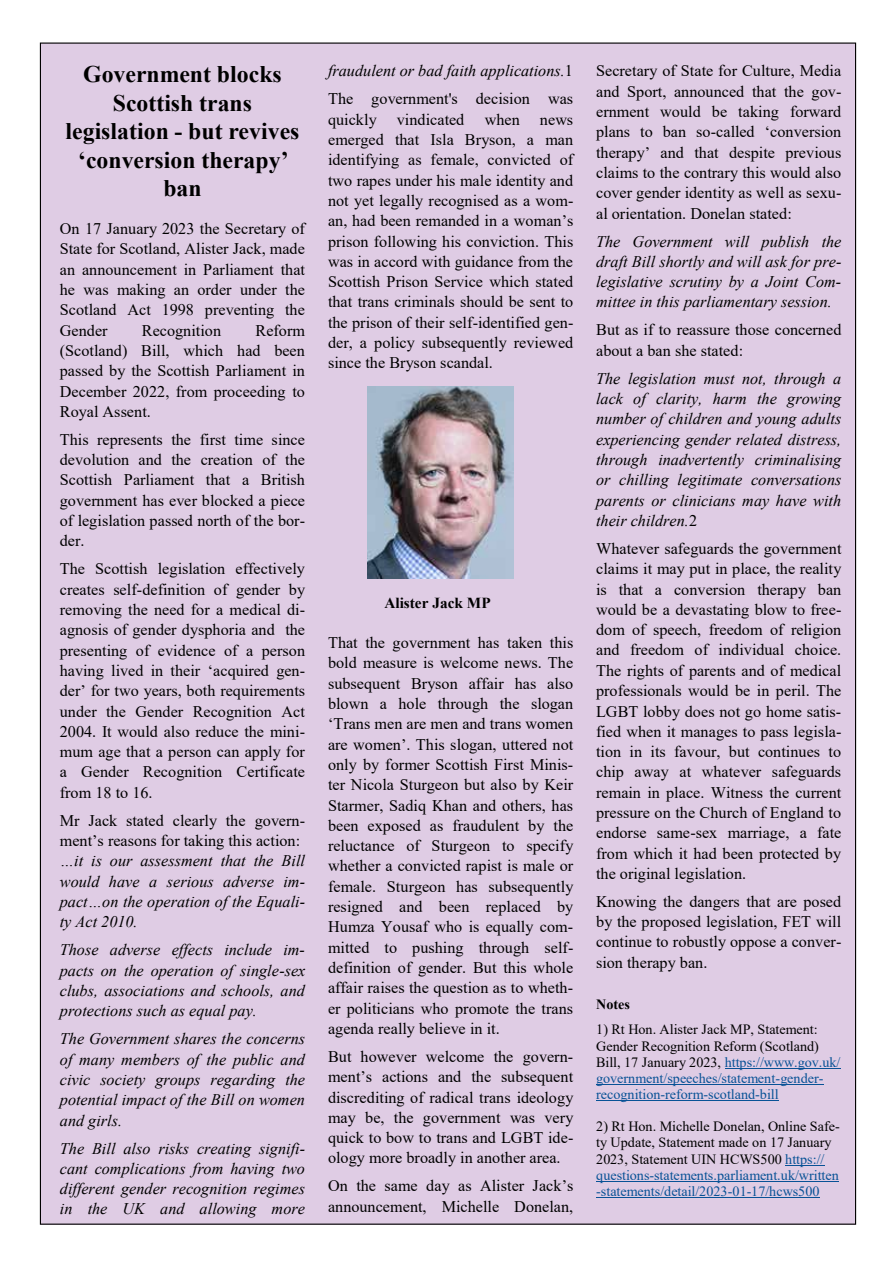
<style>
.page{position:relative;width:893px;height:1263px;background:#fff}
.page>*{position:absolute;margin:0;border:0;box-sizing:border-box;transform-origin:0 0}
.t1{font:700 23.7px/28.5px "Times New Roman";color:#000;text-align:center}
.t2{font:16.2px/20.2px "Times New Roman";color:#000;text-align:justify}
.t3{font:italic 16.2px/20.2px "Times New Roman";color:#000;text-align:justify}
.t4{font:700 15.3px "Times New Roman";color:#000}
.t5{font:14.1px/16.2px "Times New Roman";color:#000}
.t6{font:14.1px/16.2px "Times New Roman";color:#085296}
.t7{font:700 14.1px "Times New Roman";color:#000}
.s1{font-style:normal}
.s2{color:#000}
.s3{color:#085296}
</style>
<div class="page">
<div style="left:40px;top:43px;width:816px;height:1181px;background:#dfcce4"></div>
<hr style="left:725px;top:1068px;width:115px;height:1px;background:#085296">
<hr style="left:596px;top:1084px;width:227px;height:1px;background:#085296">
<hr style="left:596px;top:1100px;width:182px;height:1px;background:#085296">
<hr style="left:785px;top:1165px;width:39px;height:1px;background:#085296">
<hr style="left:596px;top:1181px;width:243px;height:1px;background:#085296">
<hr style="left:596px;top:1197px;width:223px;height:1px;background:#085296">
<img style="left:368px;top:387px;width:145px;height:191px">
<h1 class="t1" style="left:66px;top:59px;width:235px">Government blocks<br>Scottish trans legislation - but revives ‘conversion therapy’ ban</h1>
<p class="t2" style="left:60px;top:218px;width:247px">On 17 January 2023 the Secretary of State for Scotland, Alister Jack, made an announcement in Parliament that he was making an order under the Scotland Act 1998 preventing the Gender</p>
<p class="t2" style="left:142px;top:320px;width:81px">Recognition</p>
<p class="t2" style="left:60px;top:320px;width:247px;text-indent:196px">Reform (Scotland) Bill, which had been passed by the Scottish Parliament in December 2022, from proceeding to Royal Assent.</p>
<p class="t2" style="left:60px;top:429px;width:247px">This represents the first time since devolution and the creation of the Scottish Parliament that a British government has ever blocked a piece of legislation passed north of the bor&shy;der.</p>
<p class="t2" style="left:60px;top:558px;width:247px">The Scottish legislation effectively creates self-definition of gender by removing the need for a medical di&shy;agnosis of gender dysphoria and the presenting of evidence of a person having lived in their ‘acquired gen&shy;der’ for two years, both requirements under the Gender Recognition Act 2004. It would also reduce the mini&shy;mum age that a person can apply for a Gender Recognition Certificate from 18 to 16.</p>
<p class="t2" style="left:60px;top:810px;width:247px">Mr Jack stated clearly the govern&shy;ment’s reasons for taking this action:</p>
<p class="t3" style="left:60px;top:850px;width:247px">…it is our assessment that the Bill would have a serious adverse im&shy;pact…on the operation of the Equali&shy;ty Act 2010.</p>
<p class="t3" style="left:60px;top:939px;width:247px">Those adverse effects include im&shy;pacts on the operation of single-sex clubs, associations and schools, and protections such as equal pay.</p>
<p class="t3" style="left:60px;top:1028px;width:247px">The Government shares the concerns of many members of the public and civic society groups regarding the potential impact of the Bill on women and girls.</p>
<p class="t3" style="left:60px;top:1138px;width:247px">The Bill also risks creating signifi&shy;cant complications from having two different gender recognition regimes in the UK and allowing more</p>
<p class="t3" style="left:328px;top:56px;width:247px;line-height:28px">fraudulent or bad faith applications.<span class="s1">1<br>The government's decision was</span></p>
<p class="t2" style="left:328px;top:109px;width:138px">quickly vindicated</p>
<p class="t2" style="left:328px;top:109px;width:247px;text-indent:157px">when news emerged that Isla Bryson, a man identifying as female, convicted of two rapes under his male identity and not yet legally recognised as a wom&shy;an, had been remanded in a woman’s prison following his conviction. This was in accord with guidance from the Scottish Prison Service which stated that trans criminals should be sent to the prison of their self-identified gen&shy;der, a policy subsequently reviewed since the Bryson scandal.</p>
<p class="t4" style="left:384px;top:592px;width:108px">Alister Jack MP</p>
<p class="t2" style="left:328px;top:632px;width:247px">That the government has taken this bold measure is welcome news. The subsequent Bryson affair has also blown a hole through the slogan ‘Trans men are men and trans women are women’. This slogan, uttered not only by former Scottish First Minis&shy;ter Nicola Sturgeon but also by Keir Starmer, Sadiq Khan and others, has been exposed as fraudulent by the reluctance of Sturgeon to specify whether a convicted rapist is male or female. Sturgeon has subsequently resigned and been replaced by Humza Yousaf who is equally com&shy;mitted to pushing through self&shy;definition of gender. But this whole affair raises the question as to wheth&shy;er politicians who promote the trans agenda really believe in it.</p>
<p class="t2" style="left:328px;top:1046px;width:247px">But however welcome the govern&shy;ment’s actions and the subsequent discrediting of radical trans ideology may be, the government was very quick to bow to trans and LGBT ide&shy;ology more broadly in another area.</p>
<p class="t2" style="left:328px;top:1175px;width:247px">On the same day as Alister Jack’s announcement, Michelle Donelan,</p>
<p class="t2" style="left:596px;top:60px;width:247px">Secretary of State for Culture, Media and Sport, announced that the gov&shy;ernment would be taking forward plans to ban so-called ‘conversion therapy’ and that despite previous claims to the contrary this would also cover gender identity as well as sexu&shy;al orientation. Donelan stated:</p>
<p class="t3" style="left:596px;top:231px;width:247px">The Government will publish the draft Bill shortly and will ask for pre&shy;legislative scrutiny by a Joint Com&shy;mittee in this parliamentary session.</p>
<p class="t2" style="left:596px;top:319px;width:247px">But as if to reassure those concerned about a ban she stated:</p>
<p class="t3" style="left:596px;top:368px;width:247px">The legislation must not, through a lack of clarity, harm the growing number of children and young adults experiencing gender related distress, through inadvertently criminalising or chilling legitimate conversations parents or clinicians may have with their children.<span class="s1">2</span></p>
<p class="t2" style="left:596px;top:538px;width:247px">Whatever safeguards the government claims it may put in place, the reality is that a conversion therapy ban would be a devastating blow to free&shy;dom of speech, freedom of religion and freedom of individual choice.<br>The rights of parents and of medical professionals would be in peril. The LGBT lobby does not go home satis&shy;fied when it manages to pass legisla&shy;tion in its favour, but continues to chip away at whatever safeguards remain in place. Witness the current pressure on the Church of England to endorse same-sex marriage, a fate from which it had been protected by the original legislation.</p>
<p class="t2" style="left:596px;top:891px;width:247px">Knowing the dangers that are posed by the proposed legislation, FET will continue to robustly oppose a conver&shy;sion therapy ban.</p>
<p class="t7" style="left:596px;top:994px;width:35px">Notes</p>
<p class="t6" style="left:596px;top:1021px;width:246px"><span class="s2">1) Rt Hon. Alister Jack MP, Statement:<br>Gender Recognition Reform (Scotland)<br>Bill, 17 January 2023,</span> https://www.gov.uk/ government/speeches/statement-gender&shy;recognition-reform-scotland-bill</p>
<p class="t5" style="left:596px;top:1118px;width:245px">2) Rt Hon. Michelle Donelan, Online Safe&shy;ty Update, Statement made on 17 January 2023, Statement UIN HCWS500 <span class="s3">https:// questions-statements.parliament.uk/written -statements/detail/2023-01-17/hcws500</span></p>
</div>
